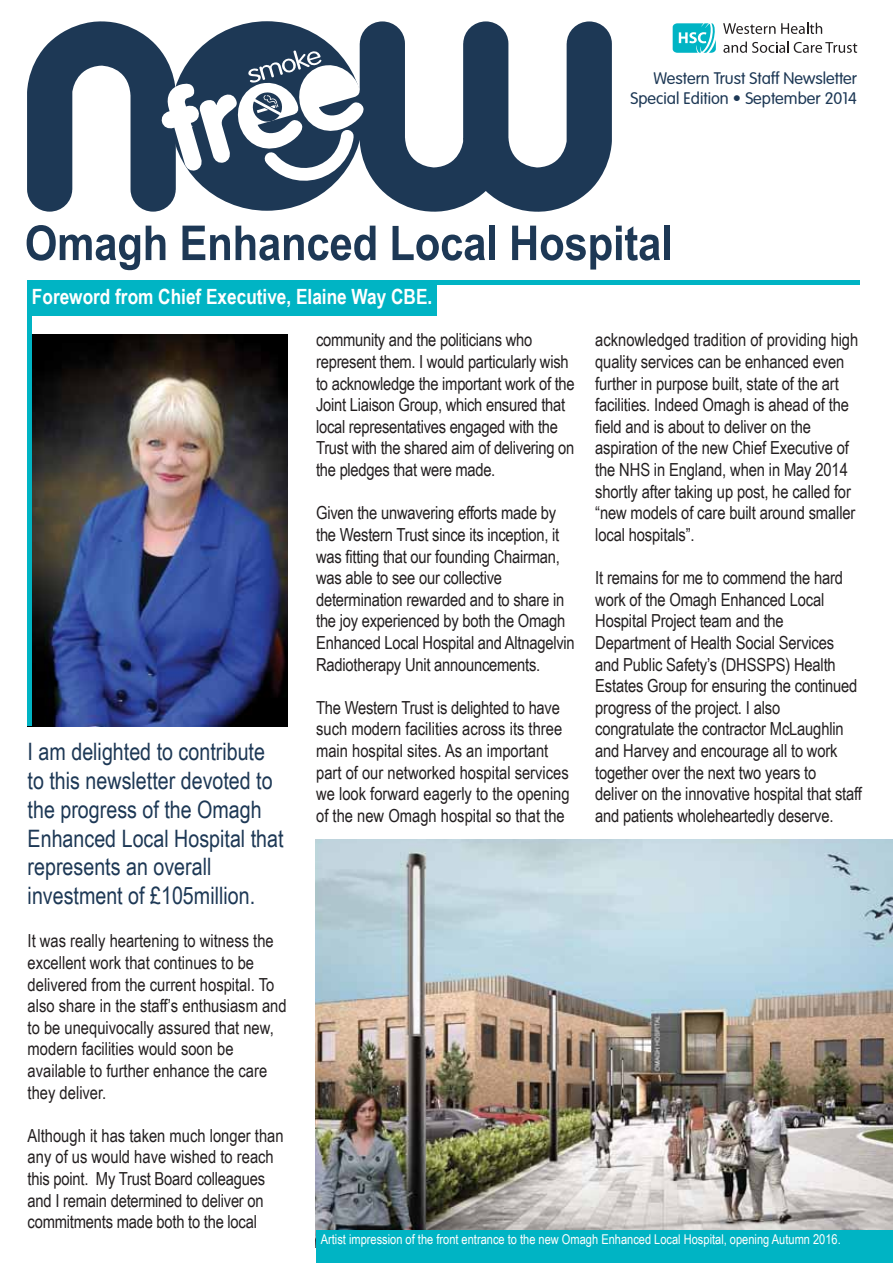
<style>
.page{position:relative;width:893px;height:1263px;background:#fff}
.page>*{position:absolute;margin:0;border:0;box-sizing:border-box;transform-origin:0 0}
.t1{font:700 48.15px "Arial Narrow";letter-spacing:-.005em;color:#1d3855;scale:1.06 1}
.t2{font:24px/28.8px "Arial Narrow";color:#1d3855}
.t3{font:700 21px "Arial Narrow";color:#fff}
.t4{font:18px/21.6px "Arial Narrow";letter-spacing:-.01em;color:#231f20}
.t5{font:300 16.5px/19.8px "VAG Rounded";color:#1d3855;text-align:right}
.t6{font:13.5px "Arial Narrow";color:#fff}
</style>
<div class="page">
<div style="left:27px;top:280px;width:410px;height:35px;background:#00b4c4"></div>
<svg style="left:723px;top:23px;width:99px;height:11px"></svg>
<svg style="left:723px;top:42px;width:134px;height:11px"></svg>
<svg style="left:673px;top:23px;width:43px;height:30px"></svg>
<svg style="left:365px;top:21px;width:247px;height:191px;fill:#1d3855"></svg>
<svg style="left:27px;top:21px;width:338px;height:191px"></svg>
<img style="left:32px;top:334px;width:255px;height:392px">
<hr style="left:31px;top:280px;width:829px;height:4px;background:#00b4c4">
<img style="left:316px;top:840px;width:577px;height:390px">
<div style="left:316px;top:1230px;width:577px;height:33px;background:#00b4c4"></div>
<div style="left:27px;top:285px;width:5px;height:441px;background:#00b4c4"></div>
<p class="t5" style="left:630px;top:69px;width:228px">Western Trust Staff Newsletter<br>Special Edition • September 2014</p>
<p class="t1" style="left:25px;top:207px;width:613px">Omagh Enhanced Local Hospital</p>
<p class="t3" style="left:32px;top:281px;width:402px">Foreword from Chief Executive, Elaine Way CBE.</p>
<p class="t2" style="left:28px;top:736px;width:258px">I am delighted to contribute to this newsletter devoted to the progress of the Omagh<br>Enhanced Local Hospital that represents an overall investment of £105million.</p>
<p class="t4" style="left:28px;top:929px;width:261px">It was really heartening to witness the excellent work that continues to be delivered from the current hospital. To also share in the staff’s enthusiasm and to be unequivocally assured that new, modern facilities would soon be available to further enhance the care they deliver.</p>
<p class="t4" style="left:28px;top:1124px;width:258px">Although it has taken much longer than any of us would have wished to reach this point. My Trust Board colleagues and I remain determined to deliver on commitments made both to the local</p>
<p class="t4" style="left:316px;top:329px;width:260px">community and the politicians who represent them. I would particularly wish to acknowledge the important work of the Joint Liaison Group, which ensured that local representatives engaged with the Trust with the shared aim of delivering on the pledges that were made.</p>
<p class="t4" style="left:316px;top:501px;width:260px">Given the unwavering efforts made by the Western Trust since its inception, it was fitting that our founding Chairman, was able to see our collective determination rewarded and to share in the joy experienced by both the Omagh Enhanced Local Hospital and Altnagelvin Radiotherapy Unit announcements.</p>
<p class="t4" style="left:316px;top:696px;width:255px">The Western Trust is delighted to have such modern facilities across its three main hospital sites. As an important part of our networked hospital services we look forward eagerly to the opening of the new Omagh hospital so that the</p>
<p class="t4" style="left:595px;top:329px;width:264px">acknowledged tradition of providing high quality services can be enhanced even further in purpose built, state of the art facilities. Indeed Omagh is ahead of the field and is about to deliver on the aspiration of the new Chief Executive of the NHS in England, when in May 2014 shortly after taking up post, he called for “new models of care built around smaller local hospitals”.</p>
<p class="t4" style="left:595px;top:566px;width:268px">It remains for me to commend the hard work of the Omagh Enhanced Local Hospital Project team and the Department of Health Social Services and Public Safety’s (DHSSPS) Health Estates Group for ensuring the continued progress of the project. I also congratulate the contractor McLaughlin and Harvey and encourage all to work together over the next two years to deliver on the innovative hospital that staff and patients wholeheartedly deserve.</p>
<p class="t6" style="left:321px;top:1229px;width:522px">Artist impression of the front entrance to the new Omagh Enhanced Local Hospital, opening Autumn 2016.</p>
</div>
